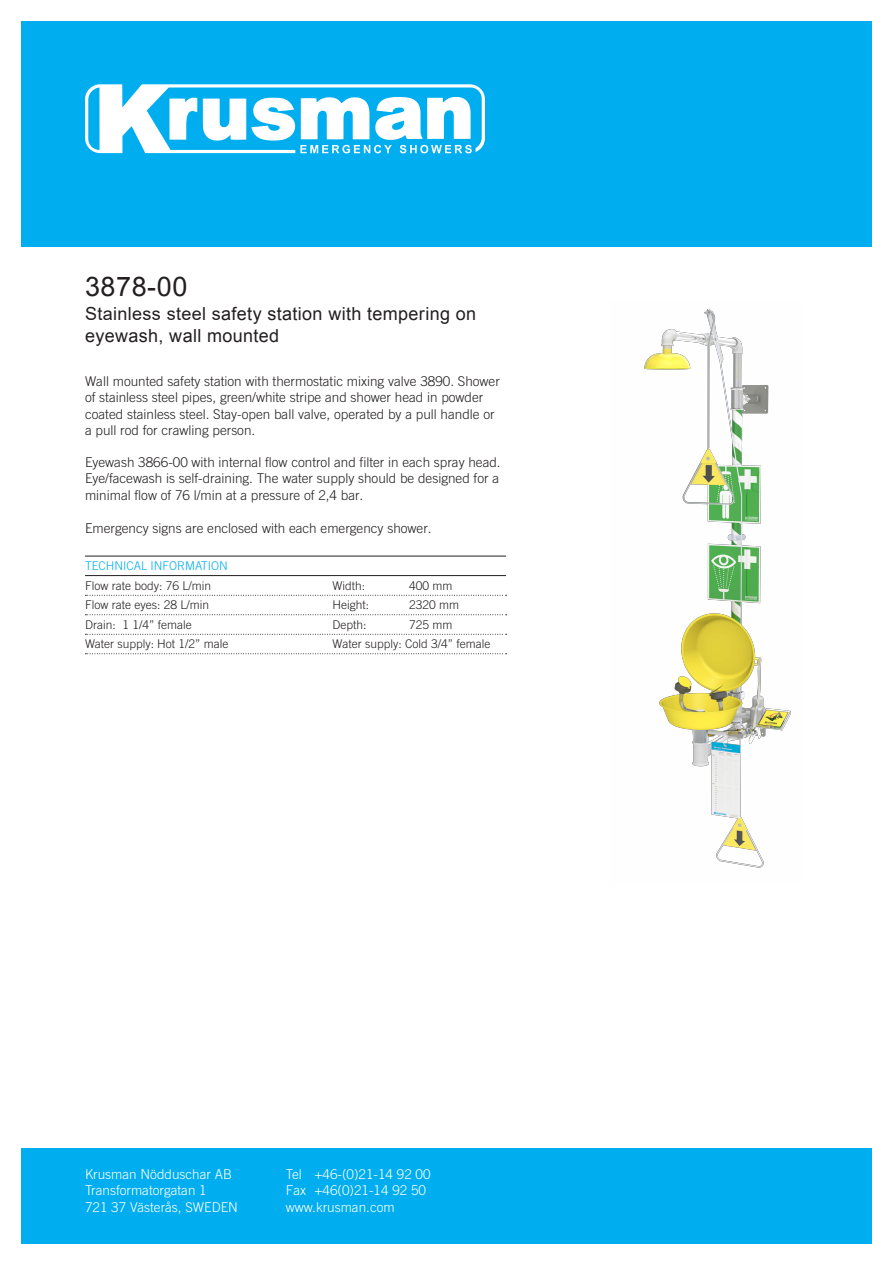
<style>
.page{position:relative;width:893px;height:1263px;background:#fff}
.page>*{position:absolute;margin:0;border:0;box-sizing:border-box;transform-origin:0 0}
.t1{font:27px "Arial";letter-spacing:.02em;color:#231f20}
.t2{font:18px/21.6px "Arial";letter-spacing:.02em;color:#231f20}
.t3{font:300 13.5px/16.2px "Trade Gothic LT Std";color:#231f20}
.t4{font:300 13.5px/16.2px "Trade Gothic LT Std";color:#fff}
.t5{font:300 12px "Trade Gothic LT Std";color:#231f20}
.t6{font:300 12px "Trade Gothic LT Std";color:#00aeef}
</style>
<div class="page">
<div style="left:21px;top:21px;width:851px;height:226px;background:#00aeef"></div>
<div style="left:21px;top:1148px;width:851px;height:96px;background:#00aeef"></div>
<hr style="left:85px;top:556px;width:421px;height:1px;background:#231f20">
<hr style="left:85px;top:575px;width:421px;height:1px;background:#231f20">
<svg style="left:85px;top:595px;width:422px;height:1px"></svg>
<svg style="left:85px;top:614px;width:422px;height:1px"></svg>
<svg style="left:85px;top:634px;width:422px;height:1px"></svg>
<svg style="left:85px;top:653px;width:422px;height:1px"></svg>
<svg style="left:85px;top:84px;width:400px;height:69px"></svg>
<img style="left:644px;top:308px;width:147px;height:560px">
<h1 class="t1" style="left:85px;top:269px;width:104px">3878-00</h1>
<h2 class="t2" style="left:85px;top:303px;width:393px">Stainless steel safety station with tempering on eyewash, wall mounted</h2>
<p class="t3" style="left:85px;top:373px;width:416px">Wall mounted safety station with thermostatic mixing valve 3890. Shower of stainless steel pipes, green/white stripe and shower head in powder coated stainless steel. Stay-open ball valve, operated by a pull handle or a pull rod for crawling person.</p>
<p class="t3" style="left:85px;top:454px;width:417px;text-align:justify">Eyewash 3866-00 with internal flow control and filter in each spray head.<br>Eye/facewash is self-draining. The water supply should be designed for a minimal flow of 76 l/min at a pressure of 2,4 bar.</p>
<p class="t3" style="left:85px;top:520px;width:348px">Emergency signs are enclosed with each emergency shower.</p>
<p class="t6" style="left:85px;top:559px;width:144px">TECHNICAL INFORMATION</p>
<p class="t5" style="left:85px;top:578px;width:128px">Flow rate body: 76 L/min</p>
<p class="t5" style="left:333px;top:578px;width:34px">Width:</p>
<p class="t5" style="left:409px;top:578px;width:45px">400 mm</p>
<p class="t5" style="left:85px;top:598px;width:126px">Flow rate eyes: 28 L/min</p>
<p class="t5" style="left:333px;top:598px;width:38px">Height:</p>
<p class="t5" style="left:409px;top:598px;width:52px">2320 mm</p>
<p class="t5" style="left:85px;top:617px;width:108px">Drain: 1 1/4” female</p>
<p class="t5" style="left:333px;top:617px;width:36px">Depth:</p>
<p class="t5" style="left:409px;top:617px;width:45px">725 mm</p>
<p class="t5" style="left:85px;top:637px;width:145px">Water supply: Hot 1/2” male</p>
<p class="t5" style="left:333px;top:637px;width:159px">Water supply: Cold 3/4” female</p>
<p class="t4" style="left:85px;top:1166px;width:154px">Krusman Nödduschar AB<br>Transformatorgatan 1<br>721 37 Västerås, SWEDEN</p>
<p class="t4" style="left:286px;top:1166px;width:146px">Tel +46-(0)21-14 92 00<br>Fax +46(0)21-14 92 50 www.krusman.com</p>
</div>
